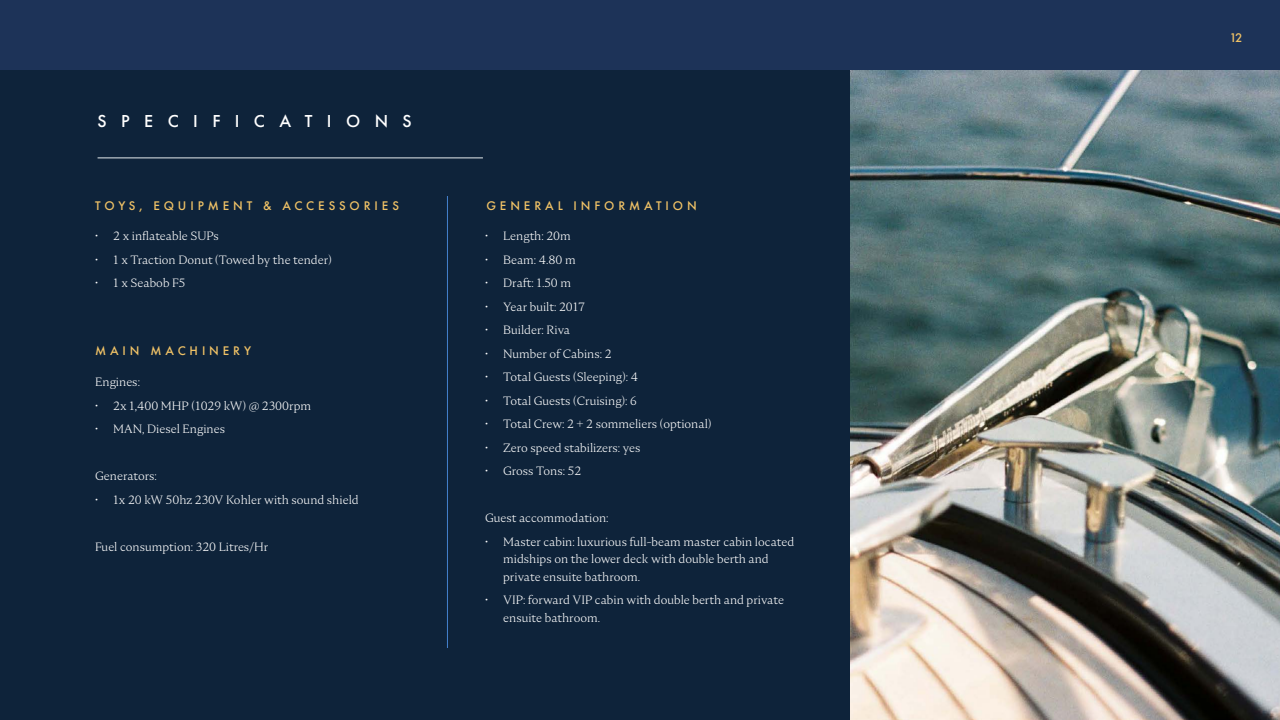
<style>
.page{position:relative;width:1280px;height:720px;background:#fff}
.page>*{position:absolute;margin:0;border:0;box-sizing:border-box;transform-origin:0 0}
.t1{font:500 18px "Futura PT";letter-spacing:.8em;color:#fff}
.t2{font:500 13px "Futura PT";letter-spacing:.3em;color:#f0c266}
.t3{font:300 12px/17.5px "Nocturne Serif";color:#fff}
</style>
<div class="page">
<div style="left:0;top:0;width:1280px;height:70px;background:#1d3358"></div>
<div style="left:0;top:70px;width:1280px;height:650px;background:#0e233a"></div>
<hr style="left:447px;top:196px;width:1px;height:452px;background:#4582cf">
<hr style="left:98px;top:158px;width:385px;height:1px;background:#e5ebed">
<img style="left:850px;top:70px;width:430px;height:650px">
<h1 class="t1" style="left:98px;top:110px;width:316px">SPECIFICATIONS</h1>
<p class="t2" style="left:95px;top:198px;width:305px">TOYS, EQUIPMENT &amp; ACCESSORIES</p>
<p class="t3" style="left:95px;top:228px;width:125px">• 2 x inflateable SUPs</p>
<p class="t3" style="left:95px;top:251px;width:238px">• 1 x Traction Donut (Towed by the tender)</p>
<p class="t3" style="left:95px;top:275px;width:92px">• 1 x Seabob F5</p>
<p class="t2" style="left:95px;top:343px;width:157px">MAIN MACHINERY</p>
<p class="t3" style="left:95px;top:373px;width:46px">Engines:</p>
<p class="t3" style="left:95px;top:397px;width:217px">• 2x 1,400 MHP (1029 kW) @ 2300rpm</p>
<p class="t3" style="left:95px;top:420px;width:131px">• MAN, Diesel Engines</p>
<p class="t3" style="left:95px;top:467px;width:63px">Generators:</p>
<p class="t3" style="left:95px;top:491px;width:265px">• 1x 20 kW 50hz 230V Kohler with sound shield</p>
<p class="t3" style="left:95px;top:538px;width:175px">Fuel consumption: 320 Litres/Hr</p>
<p class="t2" style="left:486px;top:198px;width:212px">GENERAL INFORMATION</p>
<p class="t3" style="left:485px;top:228px;width:87px">• Length: 20m</p>
<p class="t3" style="left:485px;top:251px;width:92px">• Beam: 4.80 m</p>
<p class="t3" style="left:485px;top:275px;width:87px">• Draft: 1.50 m</p>
<p class="t3" style="left:485px;top:298px;width:101px">• Year built: 2017</p>
<p class="t3" style="left:485px;top:322px;width:86px">• Builder: Riva</p>
<p class="t3" style="left:485px;top:345px;width:128px">• Number of Cabins: 2</p>
<p class="t3" style="left:485px;top:369px;width:154px">• Total Guests (Sleeping): 4</p>
<p class="t3" style="left:485px;top:392px;width:153px">• Total Guests (Cruising): 6</p>
<p class="t3" style="left:485px;top:416px;width:228px">• Total Crew: 2 + 2 sommeliers (optional)</p>
<p class="t3" style="left:485px;top:439px;width:157px">• Zero speed stabilizers: yes</p>
<p class="t3" style="left:485px;top:463px;width:98px">• Gross Tons: 52</p>
<p class="t3" style="left:485px;top:510px;width:125px">Guest accommodation:</p>
<p class="t3" style="left:503px;top:533px;width:293px;text-indent:-18px">• Master cabin: luxurious full-beam master cabin located midships on the lower deck with double berth and private ensuite bathroom.</p>
<p class="t3" style="left:503px;top:592px;width:282px;text-indent:-18px">• VIP: forward VIP cabin with double berth and private ensuite bathroom.</p>
<p class="t2" style="left:1229px;top:30px;width:15px">12</p>
</div>
